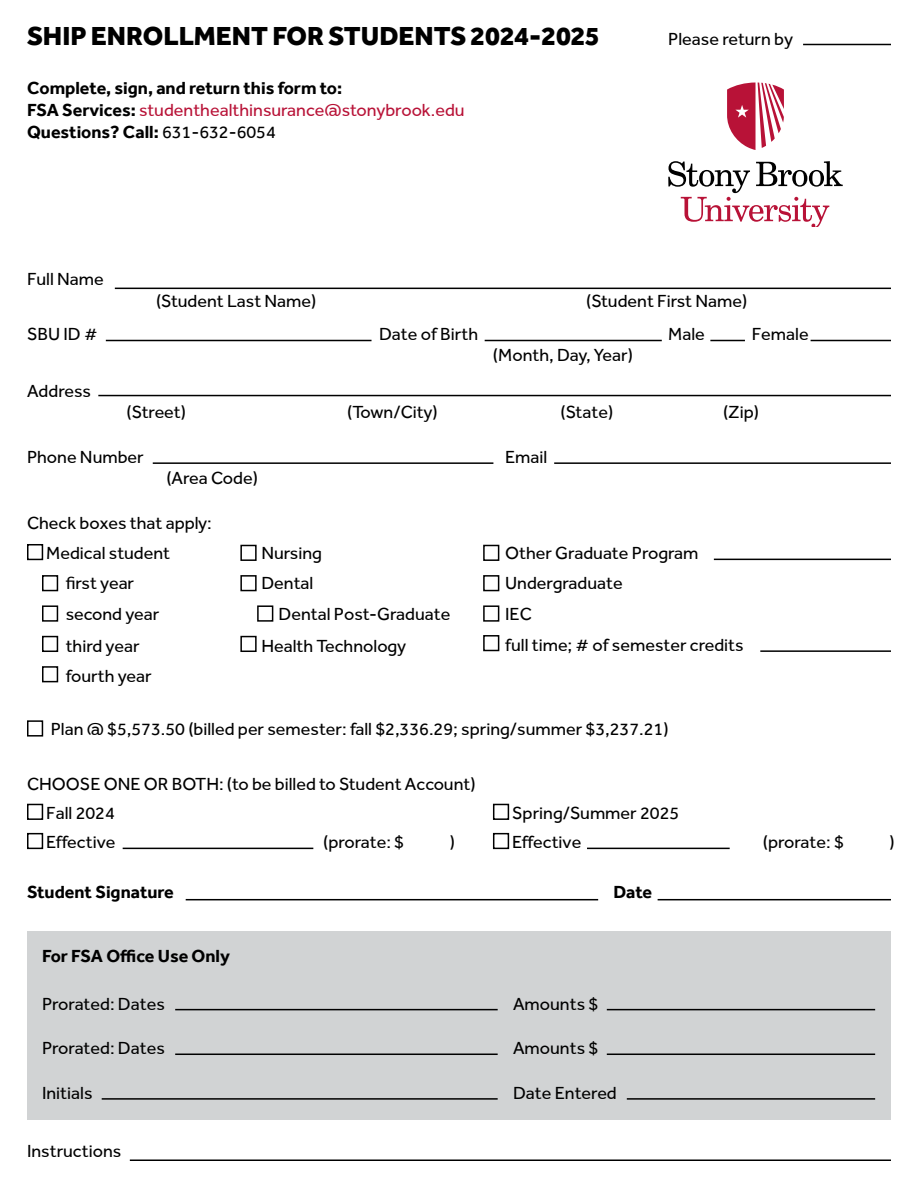
<style>
.page{position:relative;width:918px;height:1188px;background:#fff}
.page>*{position:absolute;margin:0;border:0;box-sizing:border-box;transform-origin:0 0}
.t1{font:800 27px "Effra";color:#000}
.t2{font:18px "Effra";color:#000}
.t3{font:700 18px "Effra";color:#000}
.t4{font:18px "Effra";color:#b81237}
.s1{font-weight:700;color:#000}
.s2{font-weight:400}
</style>
<div class="page">
<div style="left:27px;top:932px;width:864px;height:188px;background:#d1d3d4"></div>
<svg style="left:668px;top:161px;width:175px;height:66px"></svg>
<svg style="left:727px;top:82px;width:57px;height:68px"></svg>
<hr style="left:106px;top:340px;width:266px;height:1px;background:#000">
<hr style="left:115px;top:288px;width:776px;height:1px;background:#000">
<hr style="left:130px;top:1160px;width:761px;height:1px;background:#000">
<hr style="left:186px;top:899px;width:412px;height:1px;background:#000">
<hr style="left:102px;top:1098px;width:396px;height:2px;background:#000">
<hr style="left:175px;top:1054px;width:323px;height:1px;background:#000">
<hr style="left:175px;top:1009px;width:323px;height:1px;background:#000">
<hr style="left:658px;top:899px;width:233px;height:1px;background:#000">
<hr style="left:627px;top:1098px;width:248px;height:2px;background:#000">
<hr style="left:607px;top:1054px;width:268px;height:1px;background:#000">
<hr style="left:607px;top:1009px;width:268px;height:1px;background:#000">
<hr style="left:153px;top:462px;width:340px;height:2px;background:#000">
<hr style="left:123px;top:848px;width:190px;height:1px;background:#000">
<hr style="left:587px;top:848px;width:143px;height:1px;background:#000">
<hr style="left:554px;top:462px;width:337px;height:2px;background:#000">
<hr style="left:714px;top:559px;width:177px;height:1px;background:#000">
<hr style="left:98px;top:395px;width:793px;height:1px;background:#000">
<hr style="left:485px;top:340px;width:177px;height:1px;background:#000">
<hr style="left:710px;top:340px;width:35px;height:1px;background:#000">
<hr style="left:811px;top:340px;width:80px;height:1px;background:#000">
<hr style="left:803px;top:44px;width:88px;height:1px;background:#000">
<div style="left:27px;top:544px;width:16px;height:16px;border:2px solid #000"></div>
<div style="left:27px;top:804px;width:16px;height:16px;border:2px solid #000"></div>
<div style="left:493px;top:804px;width:16px;height:16px;border:2px solid #000"></div>
<div style="left:27px;top:833px;width:16px;height:16px;border:2px solid #000"></div>
<div style="left:493px;top:833px;width:16px;height:16px;border:2px solid #000"></div>
<div style="left:42px;top:575px;width:16px;height:16px;border:2px solid #000"></div>
<div style="left:483px;top:575px;width:16px;height:16px;border:2px solid #000"></div>
<div style="left:483px;top:545px;width:16px;height:16px;border:2px solid #000"></div>
<div style="left:240px;top:575px;width:17px;height:16px;border:2px solid #000"></div>
<div style="left:257px;top:605px;width:16px;height:17px;border:2px solid #000"></div>
<div style="left:240px;top:545px;width:17px;height:16px;border:2px solid #000"></div>
<div style="left:240px;top:636px;width:17px;height:16px;border:2px solid #000"></div>
<div style="left:42px;top:605px;width:16px;height:17px;border:2px solid #000"></div>
<div style="left:483px;top:605px;width:16px;height:17px;border:2px solid #000"></div>
<div style="left:42px;top:636px;width:16px;height:16px;border:2px solid #000"></div>
<div style="left:42px;top:666px;width:16px;height:16px;border:2px solid #000"></div>
<div style="left:27px;top:720px;width:16px;height:17px;border:2px solid #000"></div>
<hr style="left:760px;top:650px;width:131px;height:2px;background:#000">
<div style="left:483px;top:635px;width:16px;height:16px;border:2px solid #000"></div>
<p class="t1" style="left:27px;top:19px;width:574px">SHIP ENROLLMENT FOR STUDENTS 2024-2025</p>
<p class="t2" style="left:668px;top:30px;width:126px">Please return by</p>
<p class="t3" style="left:27px;top:78px;width:317px">Complete, sign, and return this form to:</p>
<p class="t4" style="left:27px;top:100px;width:439px"><span class="s1">FSA Services:</span> studenthealthinsurance@stonybrook.edu</p>
<p class="t3" style="left:27px;top:121px;width:250px">Questions? Call: <span class="s2">631-632-6054</span></p>
<p class="t2" style="left:27px;top:269px;width:78px">Full Name</p>
<p class="t2" style="left:27px;top:324px;width:72px">SBU ID #</p>
<p class="t2" style="left:27px;top:381px;width:66px">Address</p>
<p class="t2" style="left:156px;top:291px;width:162px">(Student Last Name)</p>
<p class="t2" style="left:127px;top:403px;width:61px">(Street)</p>
<p class="t2" style="left:27px;top:447px;width:118px">Phone Number</p>
<p class="t2" style="left:166px;top:469px;width:93px">(Area Code)</p>
<p class="t2" style="left:27px;top:514px;width:186px">Check boxes that apply:</p>
<p class="t2" style="left:586px;top:291px;width:163px">(Student First Name)</p>
<p class="t2" style="left:493px;top:345px;width:141px">(Month, Day, Year)</p>
<p class="t2" style="left:379px;top:324px;width:101px">Date of Birth</p>
<p class="t2" style="left:668px;top:324px;width:38px">Male</p>
<p class="t2" style="left:752px;top:324px;width:58px">Female</p>
<p class="t2" style="left:347px;top:403px;width:92px">(Town/City)</p>
<p class="t2" style="left:561px;top:403px;width:54px">(State)</p>
<p class="t2" style="left:723px;top:403px;width:38px">(Zip)</p>
<p class="t2" style="left:505px;top:447px;width:44px">Email</p>
<p class="t2" style="left:46px;top:543px;width:125px">Medical student</p>
<p class="t2" style="left:66px;top:574px;width:70px">first year</p>
<p class="t2" style="left:66px;top:604px;width:95px">second year</p>
<p class="t2" style="left:66px;top:636px;width:75px">third year</p>
<p class="t2" style="left:66px;top:666px;width:87px">fourth year</p>
<p class="t2" style="left:261px;top:543px;width:62px">Nursing</p>
<p class="t2" style="left:261px;top:574px;width:54px">Dental</p>
<p class="t2" style="left:279px;top:604px;width:173px">Dental Post-Graduate</p>
<p class="t2" style="left:261px;top:636px;width:146px">Health Technology</p>
<p class="t2" style="left:505px;top:543px;width:195px">Other Graduate Program</p>
<p class="t2" style="left:505px;top:574px;width:119px">Undergraduate</p>
<p class="t2" style="left:505px;top:604px;width:28px">IEC</p>
<p class="t2" style="left:505px;top:635px;width:240px">full time; # of semester credits</p>
<p class="t2" style="left:51px;top:719px;width:619px">Plan @ $5,573.50 (billed per semester: fall $2,336.29; spring/summer $3,237.21)</p>
<p class="t2" style="left:27px;top:775px;width:450px">CHOOSE ONE OR BOTH: (to be billed to Student Account)</p>
<p class="t2" style="left:46px;top:803px;width:70px">Fall 2024</p>
<p class="t2" style="left:512px;top:803px;width:169px">Spring/Summer 2025</p>
<p class="t2" style="left:46px;top:832px;width:71px">Effective</p>
<p class="t2" style="left:323px;top:832px;width:82px">(prorate: $</p>
<p class="t2" style="left:450px;top:832px;width:7px">)</p>
<p class="t2" style="left:512px;top:832px;width:71px">Effective</p>
<p class="t2" style="left:763px;top:832px;width:82px">(prorate: $</p>
<p class="t2" style="left:889px;top:832px;width:7px">)</p>
<p class="t3" style="left:27px;top:881px;width:148px">Student Signature</p>
<p class="t3" style="left:42px;top:945px;width:189px">For FSA Office Use Only</p>
<p class="t2" style="left:42px;top:994px;width:124px">Prorated: Dates</p>
<p class="t2" style="left:42px;top:1039px;width:124px">Prorated: Dates</p>
<p class="t2" style="left:42px;top:1083px;width:52px">Initials</p>
<p class="t2" style="left:27px;top:1141px;width:96px">Instructions</p>
<p class="t3" style="left:613px;top:881px;width:40px">Date</p>
<p class="t2" style="left:513px;top:994px;width:87px">Amounts $</p>
<p class="t2" style="left:513px;top:1039px;width:87px">Amounts $</p>
<p class="t2" style="left:513px;top:1083px;width:105px">Date Entered</p>
</div>
